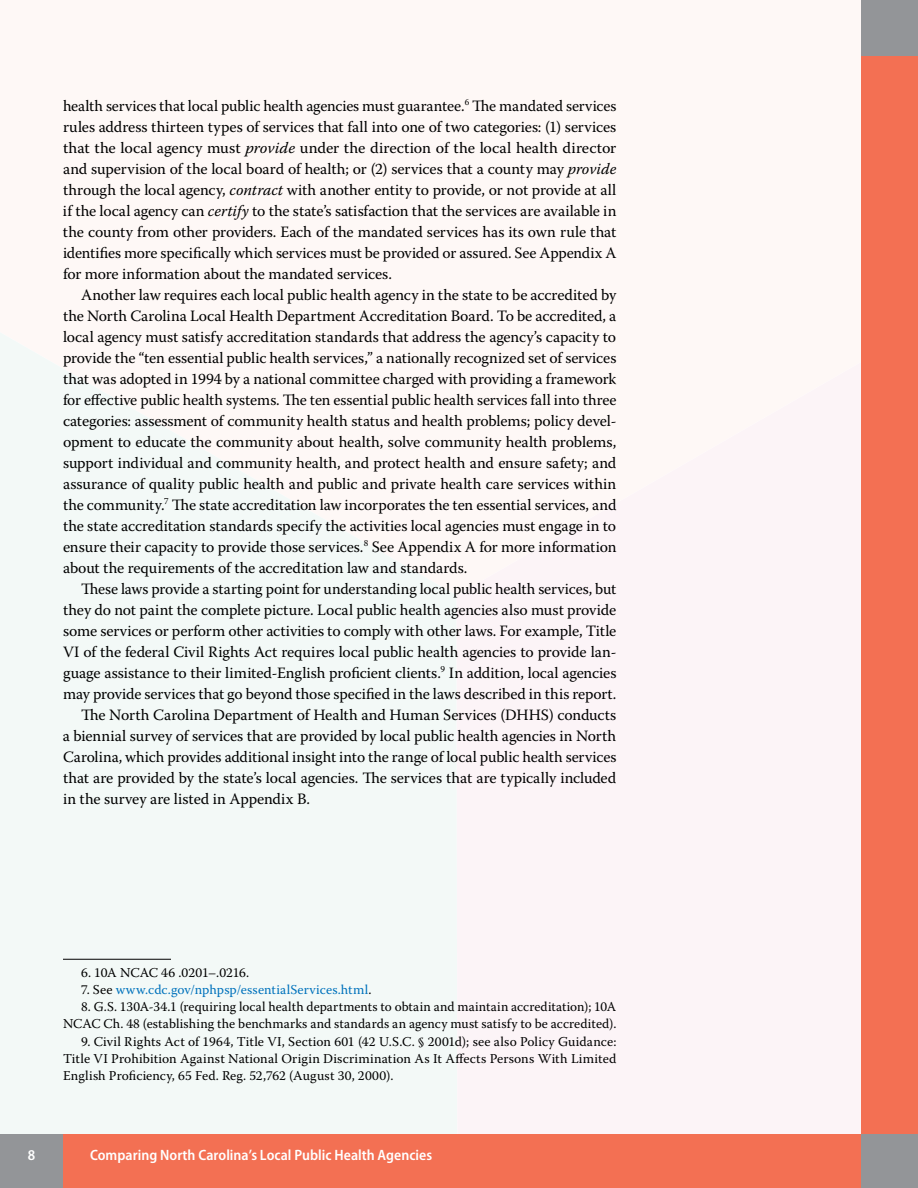
<style>
.page{position:relative;width:918px;height:1188px;background:#fff}
.page>*{position:absolute;margin:0;border:0;box-sizing:border-box;transform-origin:0 0}
.t1{font:15.75px/21px "Warnock Pro";letter-spacing:-.005em;color:#000;text-align:justify}
.t2{font:600 semi-condensed 15px "Myriad Pro";color:#fff}
.t3{font:13.5px/17.2px "Warnock Pro";letter-spacing:.005em;color:#000;text-align:right}
.t4{font:13.5px "Warnock Pro";letter-spacing:.015em;color:#0072bc}
.s1{font-style:italic}
.s2{color:#000}
</style>
<div class="page">
<svg style="left:0;top:333px;width:457px;height:801px;fill:#f3f9f7"></svg>
<div style="left:457px;top:210px;width:405px;height:924px;background:#fcf4f7"></div>
<div style="left:862px;top:0;width:56px;height:1188px;background:#f37053"></div>
<div style="left:0;top:1134px;width:918px;height:54px;background:#f37053"></div>
<div style="left:862px;top:1134px;width:56px;height:54px;background:#939598"></div>
<div style="left:0;top:1134px;width:63px;height:54px;background:#939598"></div>
<div style="left:862px;top:0;width:56px;height:56px;background:#939598"></div>
<hr style="left:63px;top:959px;width:108px;height:1px;background:#000">
<p class="t1" style="left:63px;top:95px;width:555px">health services that local public health agencies must guarantee.<sup>6</sup> The mandated services rules address thirteen types of services that fall into one of two categories: (1) services that the local agency must <span class="s1">provide</span> under the direction of the local health director and supervision of the local board of health; or (2) services that a county may <span class="s1">provide </span>through the local agency, <span class="s1">contract</span> with another entity to provide, or not provide at all if the local agency can <span class="s1">certify</span> to the state’s satisfaction that the services are available in the county from other providers. Each of the mandated services has its own rule that identifies more specifically which services must be provided or assured. See Appendix A for more information about the mandated services.</p>
<p class="t1" style="left:63px;top:284px;width:555px;text-indent:18px">Another law requires each local public health agency in the state to be accredited by the North Carolina Local Health Department Accreditation Board. To be accredited, a local agency must satisfy accreditation standards that address the agency’s capacity to provide the “ten essential public health services,” a nationally recognized set of services that was adopted in 1994 by a national committee charged with providing a framework for effective public health systems. The ten essential public health services fall into three categories: assessment of community health status and health problems; policy devel&shy;opment to educate the community about health, solve community health problems, support individual and community health, and protect health and ensure safety; and assurance of quality public health and public and private health care services within the community.<sup>7</sup> The state accreditation law incorporates the ten essential services, and the state accreditation standards specify the activities local agencies must engage in to ensure their capacity to provide those services.<sup>8</sup> See Appendix A for more information about the requirements of the accreditation law and standards.</p>
<p class="t1" style="left:81px;top:578px;width:537px">These laws provide a starting point for understanding local public health services, but</p>
<p class="t1" style="left:63px;top:599px;width:555px">they do not paint the complete picture. Local public health agencies also must provide</p>
<p class="t1" style="left:63px;top:620px;width:555px">some services or perform other activities to comply with other laws. For example, Title</p>
<p class="t1" style="left:63px;top:641px;width:555px">VI of the federal Civil Rights Act requires local public health agencies to provide lan-</p>
<p class="t1" style="left:63px;top:662px;width:555px">guage assistance to their limited-English proficient clients.<sup>9</sup> In addition, local agencies</p>
<p class="t1" style="left:63px;top:683px;width:555px">may provide services that go beyond those specified in the laws described in this report.</p>
<p class="t1" style="left:81px;top:704px;width:537px">The North Carolina Department of Health and Human Services (DHHS) conducts</p>
<p class="t1" style="left:63px;top:725px;width:555px">a biennial survey of services that are provided by local public health agencies in North</p>
<p class="t1" style="left:63px;top:746px;width:555px">Carolina, which provides additional insight into the range of local public health services</p>
<p class="t1" style="left:63px;top:767px;width:555px">that are provided by the state’s local agencies. The services that are typically included</p>
<p class="t1" style="left:63px;top:788px;width:249px">in the survey are listed in Appendix B.</p>
<p class="t3" style="left:81px;top:963px;width:170px">6. 10A NCAC 46 .0201–.0216.</p>
<p class="t4" style="left:81px;top:981px;width:292px"><span class="s2">7. See</span> www.cdc.gov/nphpsp/essentialServices.html<span class="s2">.</span></p>
<p class="t3" style="left:63px;top:998px;width:555px">8. G.S. 130A-34.1 (requiring local health departments to obtain and maintain accreditation); 10A<br>NCAC Ch. 48 (establishing the benchmarks and standards an agency must satisfy to be accredited).</p>
<p class="t3" style="left:63px;top:1032px;width:555px;text-align:justify;text-indent:18px">9. Civil Rights Act of 1964, Title VI, Section 601 (42 U.S.C. § 2001d); see also Policy Guidance:<br>Title VI Prohibition Against National Origin Discrimination As It Affects Persons With Limited English Proficiency, 65 Fed. Reg. 52,762 (August 30, 2000).</p>
<p class="t2" style="left:28px;top:1146px;width:9px">8</p>
<p class="t2" style="left:90px;top:1146px;width:344px">Comparing North Carolina’s Local Public Health Agencies</p>
</div>
